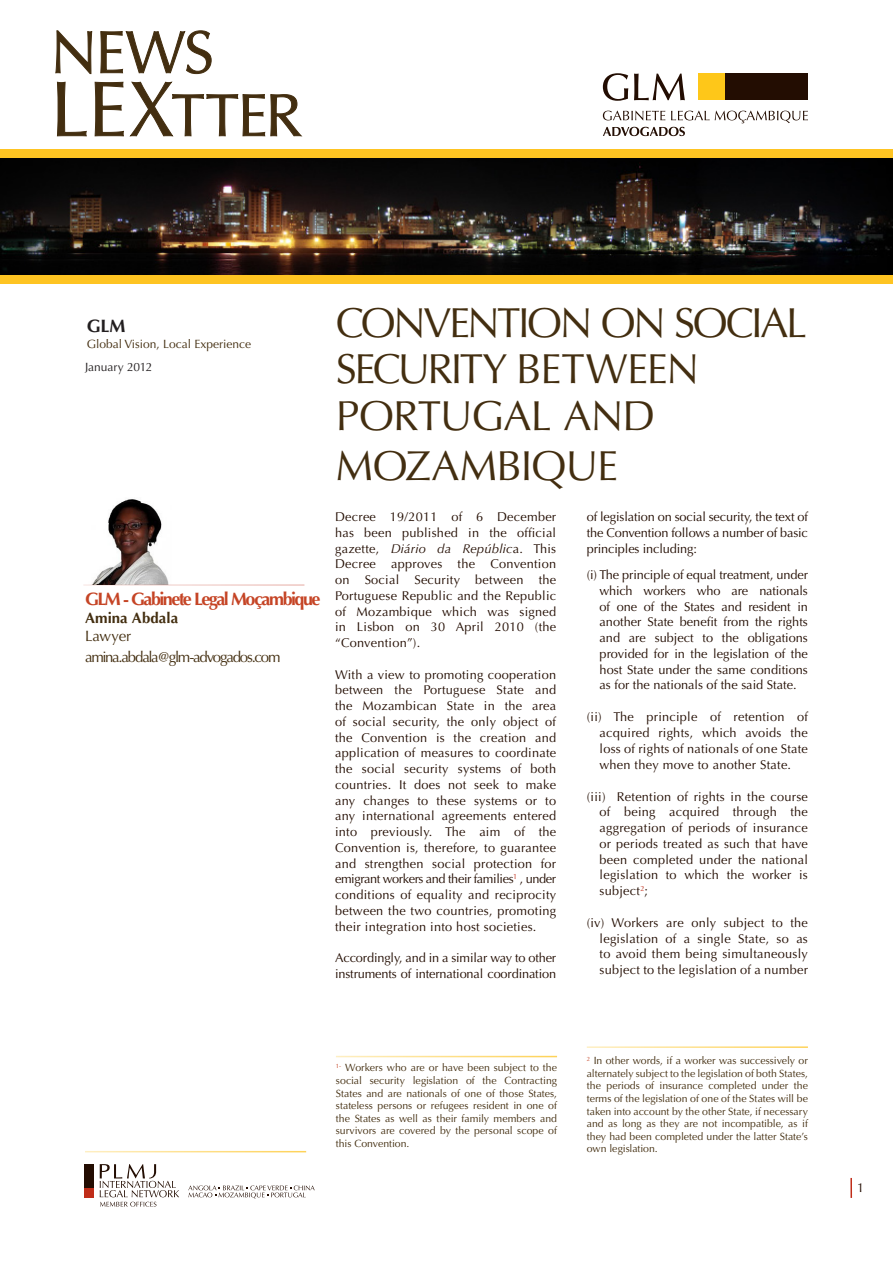
<style>
.page{position:relative;width:893px;height:1263px;background:#fff}
.page>*{position:absolute;margin:0;border:0;box-sizing:border-box;transform-origin:0 0}
.t1{font:42px/46.5px "Optima";letter-spacing:-.055em;color:#432e10}
.t2{font:42px "Optima";letter-spacing:-.035em;color:#432e10}
.t3{font:700 18px "Optima";letter-spacing:-.085em;color:#c54425}
.t4{font:700 18px "Optima";color:#231f20}
.t5{font:15px "Optima";letter-spacing:-.08em;color:#432e10}
.t6{font:700 15px "Optima";letter-spacing:.005em;color:#432e10}
.Corpo{font:12.75px/15.8px "Optima";letter-spacing:.02em;color:#230d02;text-align:justify}
.Corpo-2{font:12.75px/15.8px "Optima";letter-spacing:-.01em;color:#230d02}
.t7{font:12px "Optima";color:#432e10}
.t8{font:12px "Optima";letter-spacing:-.005em;color:#231f20}
.t9{font:10.5px/12.6px "Optima";color:#432e10;text-align:justify}
.s1{font-style:italic}
</style>
<div class="page">
<img style="left:1px;top:157px;width:892px;height:118px">
<div style="left:84px;top:1188px;width:9px;height:9px;background:#c02d19"></div>
<div style="left:84px;top:1164px;width:9px;height:24px;background:#230d02"></div>
<svg style="left:100px;top:1164px;width:79px;height:43px"></svg>
<svg style="left:188px;top:1185px;width:127px;height:14px"></svg>
<hr style="left:85px;top:1151px;width:221px;height:1px;background:#fec422">
<hr style="left:850px;top:1178px;width:2px;height:20px;background:#c02d19">
<svg style="left:57px;top:82px;width:245px;height:54px"></svg>
<svg style="left:55px;top:30px;width:157px;height:44px"></svg>
<div style="left:0;top:149px;width:893px;height:8px;background:#fec422"></div>
<div style="left:0;top:275px;width:893px;height:8px;background:#fec422"></div>
<div style="left:725px;top:74px;width:83px;height:26px;background:#230d02"></div>
<div style="left:698px;top:74px;width:27px;height:26px;background:#fec719"></div>
<svg style="left:603px;top:73px;width:25px;height:28px"></svg>
<svg style="left:634px;top:74px;width:51px;height:26px"></svg>
<svg style="left:603px;top:111px;width:205px;height:25px"></svg>
<img style="left:92px;top:499px;width:77px;height:85px">
<hr style="left:83px;top:584px;width:221px;height:2px;background:#c02d19">
<hr style="left:336px;top:1056px;width:221px;height:1px;background:#fec422">
<hr style="left:587px;top:1046px;width:221px;height:2px;background:#fec422">
<p class="t4" style="left:87px;top:315px;width:40px">GLM</p>
<p class="t7" style="left:87px;top:337px;width:166px">Global Vision, Local Experience</p>
<p class="t8" style="left:85px;top:360px;width:69px">January 2012</p>
<p class="t3" style="left:85px;top:588px;width:237px">GLM - Gabinete Legal Moçambique</p>
<p class="t6" style="left:85px;top:609px;width:95px">Amina Abdala</p>
<p class="t5" style="left:85px;top:627px;width:48px">Lawyer</p>
<p class="t5" style="left:85px;top:648px;width:197px">amina.abdala@glm-advogados.com</p>
<p class="t1" style="left:336px;top:300px;width:473px">CONVENTION ON SOCIAL<br>SECURITY BETWEEN<br>PORTUGAL AND</p>
<p class="t2" style="left:336px;top:442px;width:284px">MOZAMBIQUE</p>
<p class="Corpo" style="left:335px;top:509px;width:223px">Decree 19/2011 of 6 December has been published in the official gazette, <span class="s1">Diário da Repúblic</span>a. This Decree approves the Convention on Social Security between the Portuguese Republic and the Republic of Mozambique which was signed in Lisbon on 30 April 2010 (the “Convention”).</p>
<p class="Corpo" style="left:335px;top:666px;width:223px">With a view to promoting cooperation between the Portuguese State and the Mozambican State in the area of social security, the only object of the Convention is the creation and application of measures to coordinate the social security systems of both countries. It does not seek to make any changes to these systems or to any international agreements entered into previously. The aim of the Convention is, therefore, to guarantee and strengthen social protection for emigrant workers and their families<sup>1</sup> , under conditions of equality and reciprocity between the two countries, promoting their integration into host societies.</p>
<p class="Corpo-2" style="left:335px;top:950px;width:223px">Accordingly, and in a similar way to other instruments of international coordination</p>
<p class="Corpo" style="left:587px;top:509px;width:223px">of legislation on social security, the text of the Convention follows a number of basic principles including:</p>
<p class="Corpo" style="left:600px;top:567px;width:210px;text-indent:-13px">(i) The principle of equal treatment, under which workers who are nationals of one of the States and resident in another State benefit from the rights and are subject to the obligations provided for in the legislation of the host State under the same conditions as for the nationals of the said State.</p>
<p class="Corpo" style="left:600px;top:709px;width:210px;text-indent:-13px">(ii) The principle of retention of acquired rights, which avoids the loss of rights of nationals of one State when they move to another State.</p>
<p class="Corpo" style="left:600px;top:788px;width:210px;text-indent:-13px">(iii) Retention of rights in the course of being acquired through the aggregation of periods of insurance or periods treated as such that have been completed under the national legislation to which the worker is subject<sup>2</sup>;</p>
<p class="Corpo" style="left:600px;top:915px;width:210px;text-indent:-13px">(iv) Workers are only subject to the legislation of a single State, so as to avoid them being simultaneously subject to the legislation of a number</p>
<p class="t9" style="left:336px;top:1062px;width:223px"><sup>1-</sup> Workers who are or have been subject to the social security legislation of the Contracting States and are nationals of one of those States, stateless persons or refugees resident in one of the States as well as their family members and survivors are covered by the personal scope of this Convention.</p>
<p class="t9" style="left:587px;top:1054px;width:223px"><sup>2</sup> In other words, if a worker was successively or alternately subject to the legislation of both States, the periods of insurance completed under the terms of the legislation of one of the States will be taken into account by the other State, if necessary and as long as they are not incompatible, as if they had been completed under the latter State’s own legislation.</p>
<p class="Corpo" style="left:857px;top:1180px;width:9px">1</p>
</div>
